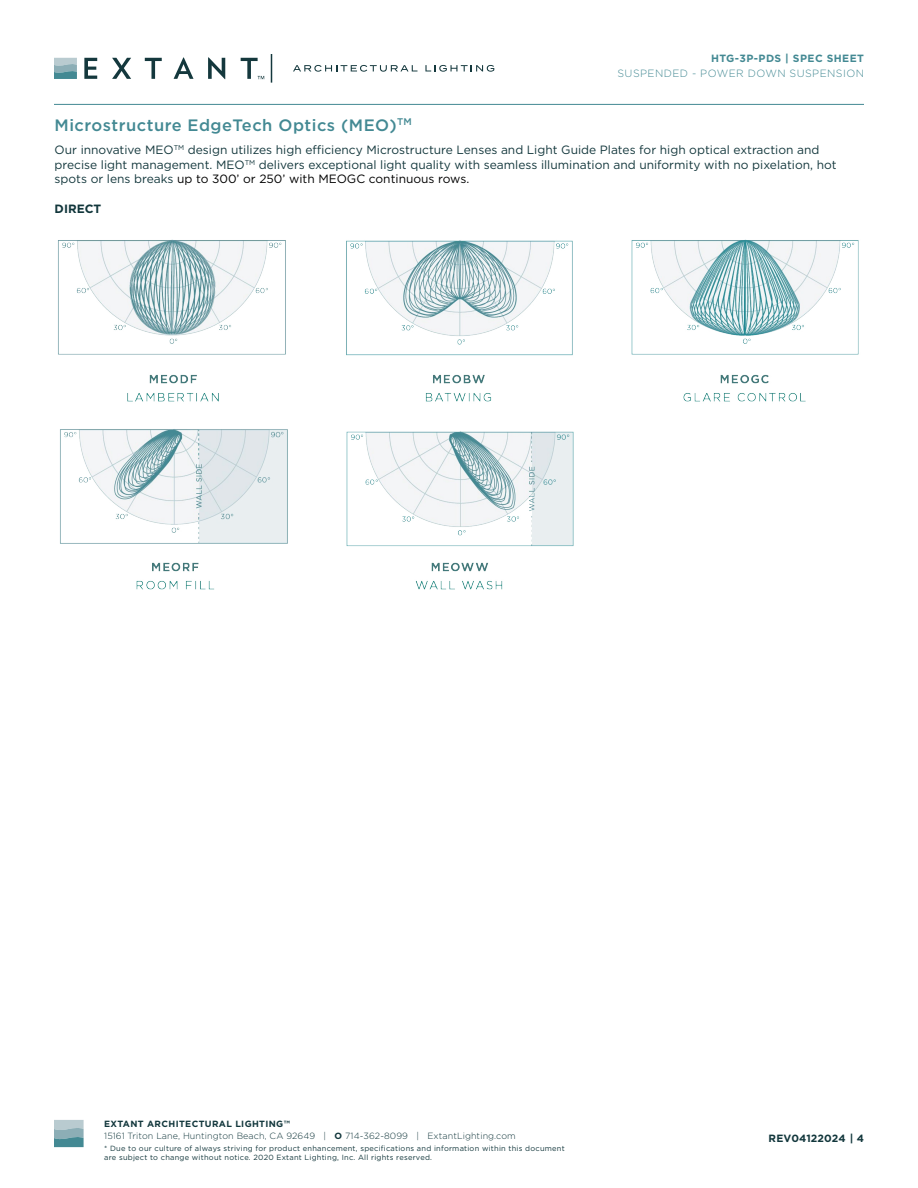
<style>
.page{position:relative;width:918px;height:1188px;background:#fff}
.page>*{position:absolute;margin:0;border:0;box-sizing:border-box;transform-origin:0 0}
.t1{font:500 16.5px "Gotham";letter-spacing:.03em;color:#438993}
.t2{font:12px/14.4px "Gotham";color:#14383d}
.t3{font:700 12px "Gotham";color:#11363b}
.t4{font:300 10.5px "Gotham";letter-spacing:.04em;color:#438993}
.t5{font:700 10.5px "Gotham";letter-spacing:.04em;color:#438993}
.t6{font:700 10.5px "Gotham";letter-spacing:.01em;color:#12373c}
.t7{font:300 9px/12px "Gotham";letter-spacing:.01em;color:#12373c}
.t8{font:7.5px/9px "Gotham";letter-spacing:.03em;color:#14383d}
.s1{color:#000}
.s2{font-weight:700}
</style>
<div class="page">
<svg style="left:84px;top:58px;width:13px;height:21px"></svg>
<svg style="left:112px;top:58px;width:19px;height:21px"></svg>
<svg style="left:145px;top:58px;width:17px;height:21px"></svg>
<svg style="left:174px;top:57px;width:20px;height:22px"></svg>
<svg style="left:208px;top:57px;width:17px;height:22px"></svg>
<svg style="left:54px;top:58px;width:23px;height:21px"></svg>
<svg style="left:241px;top:58px;width:23px;height:21px"></svg>
<svg style="left:271px;top:54px;width:1px;height:29px"></svg>
<svg style="left:293px;top:65px;width:124px;height:7px"></svg>
<svg style="left:425px;top:65px;width:69px;height:7px"></svg>
<hr style="left:54px;top:104px;width:810px;height:1px;background:#438993">
<svg style="left:54px;top:1120px;width:30px;height:27px"></svg>
<img style="left:631px;top:239px;width:228px;height:163px">
<img style="left:346px;top:240px;width:227px;height:162px">
<img style="left:60px;top:429px;width:228px;height:161px">
<img style="left:346px;top:431px;width:228px;height:159px">
<img style="left:58px;top:239px;width:228px;height:163px">
<p class="t5" style="left:711px;top:52px;width:154px">HTG-3P-PDS | SPEC SHEET</p>
<p class="t4" style="left:617px;top:67px;width:248px">SUSPENDED - POWER DOWN SUSPENSION</p>
<h1 class="t1" style="left:55px;top:114px;width:359px">Microstructure EdgeTech Optics (MEO)<sup>TM</sup></h1>
<p class="t2" style="left:55px;top:143px;width:784px">Our innovative MEO<sup>TM</sup> design utilizes high efficiency Microstructure Lenses and Light Guide Plates for high optical extraction and precise light management. MEO<sup>TM</sup> delivers exceptional light quality with seamless illumination and uniformity with no pixelation, hot spots or lens breaks <span class="s1">up to 300’ or 250’ with MEOGC continuous rows.</span></p>
<p class="t3" style="left:55px;top:201px;width:48px">DIRECT</p>
<p class="t7" style="left:104px;top:1118px;width:413px"><span class="s2">EXTANT ARCHITECTURAL LIGHTING™<br></span>15161 Triton Lane, Huntington Beach, CA 92649 | <span class="s2">O</span> 714-362-8099 | ExtantLighting.com</p>
<p class="t8" style="left:104px;top:1143px;width:462px">* Due to our culture of always striving for product enhancement, specifications and information within this document are subject to change without notice. 2020 Extant Lighting, Inc. All rights reserved.</p>
<p class="t6" style="left:769px;top:1132px;width:97px">REV04122024 | 4</p>
</div>
